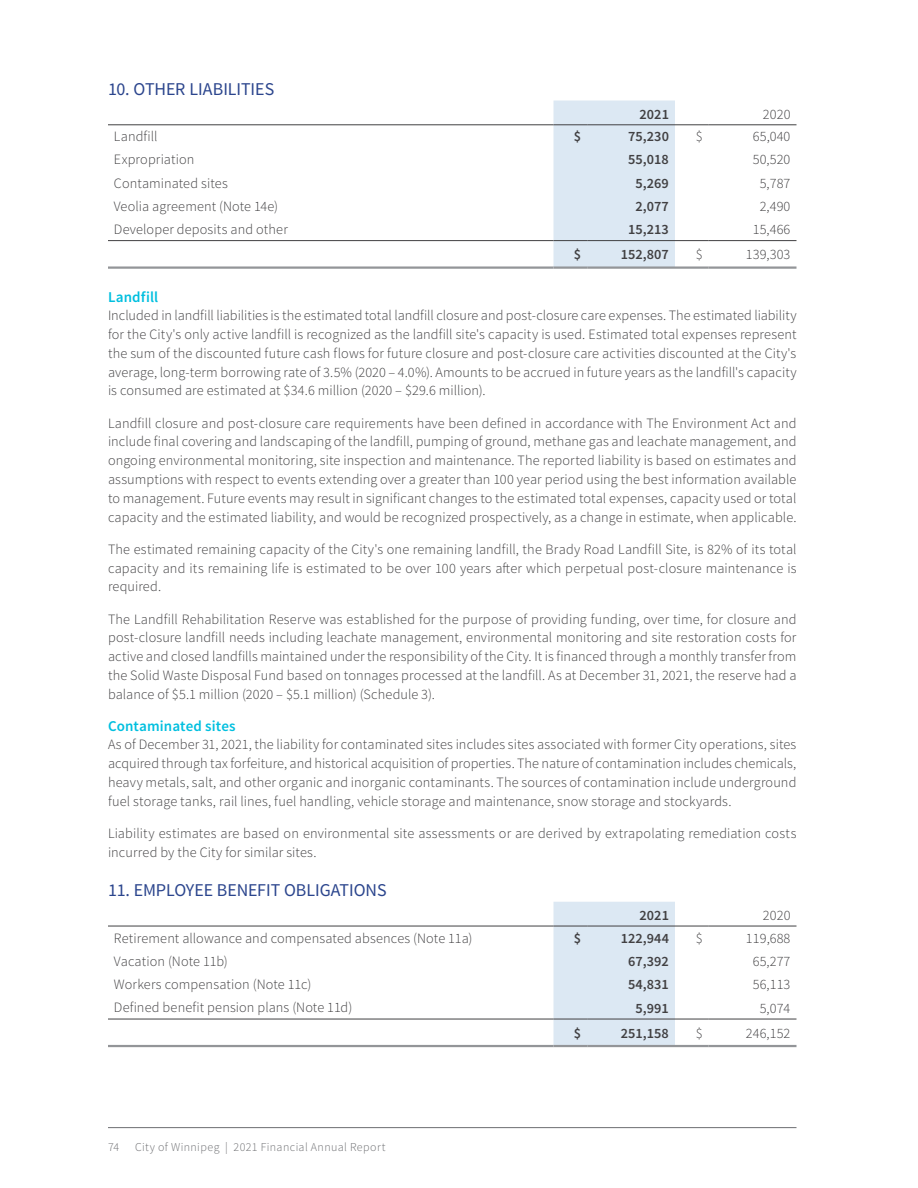
<style>
.page{position:relative;width:918px;height:1188px;background:#fff}
.page>*{position:absolute;margin:0;border:0;box-sizing:border-box;transform-origin:0 0}
.t1{font:18px "Source Sans Pro";letter-spacing:-.005em;color:#2b458d}
.t2{font:600 15px "Source Sans Pro";letter-spacing:.01em;color:#00bfdf}
.t3{font:300 14.25px/18.8px "Source Sans Pro";letter-spacing:.01em;color:#414042;text-align:justify}
.t4{font:600 14.25px "Source Sans Pro";letter-spacing:.005em;color:#414042}
.t5{font:300 12px "Source Sans Pro";letter-spacing:.03em;color:#6d6e71}
</style>
<div class="page">
<hr style="left:108px;top:1127px;width:688px;height:1px;background:#6d6e71">
<div style="left:554px;top:100px;width:121px;height:166px;background:#dce8f3"></div>
<hr style="left:108px;top:240px;width:446px;height:1px;background:#414042">
<hr style="left:554px;top:240px;width:33px;height:1px;background:#414042">
<hr style="left:587px;top:240px;width:88px;height:1px;background:#414042">
<hr style="left:675px;top:240px;width:34px;height:1px;background:#414042">
<hr style="left:709px;top:240px;width:87px;height:1px;background:#414042">
<hr style="left:108px;top:266px;width:446px;height:3px;background:#939598">
<hr style="left:554px;top:266px;width:33px;height:3px;background:#939598">
<hr style="left:587px;top:266px;width:88px;height:3px;background:#939598">
<hr style="left:675px;top:266px;width:34px;height:3px;background:#939598">
<hr style="left:709px;top:266px;width:87px;height:3px;background:#939598">
<hr style="left:108px;top:124px;width:446px;height:1px;background:#414042">
<hr style="left:554px;top:124px;width:33px;height:1px;background:#414042">
<hr style="left:587px;top:124px;width:88px;height:1px;background:#414042">
<hr style="left:675px;top:124px;width:34px;height:1px;background:#414042">
<hr style="left:709px;top:124px;width:87px;height:1px;background:#414042">
<div style="left:554px;top:902px;width:121px;height:143px;background:#dce8f3"></div>
<hr style="left:108px;top:1019px;width:446px;height:1px;background:#414042">
<hr style="left:554px;top:1019px;width:33px;height:1px;background:#414042">
<hr style="left:587px;top:1019px;width:88px;height:1px;background:#414042">
<hr style="left:675px;top:1019px;width:34px;height:1px;background:#414042">
<hr style="left:709px;top:1019px;width:87px;height:1px;background:#414042">
<hr style="left:108px;top:1045px;width:446px;height:2px;background:#939598">
<hr style="left:554px;top:1045px;width:33px;height:2px;background:#939598">
<hr style="left:587px;top:1045px;width:88px;height:2px;background:#939598">
<hr style="left:675px;top:1045px;width:34px;height:2px;background:#939598">
<hr style="left:709px;top:1045px;width:87px;height:2px;background:#939598">
<hr style="left:108px;top:926px;width:446px;height:1px;background:#414042">
<hr style="left:554px;top:926px;width:33px;height:1px;background:#414042">
<hr style="left:587px;top:926px;width:88px;height:1px;background:#414042">
<hr style="left:675px;top:926px;width:34px;height:1px;background:#414042">
<hr style="left:709px;top:926px;width:87px;height:1px;background:#414042">
<p class="t1" style="left:108px;top:77px;width:168px">10. OTHER LIABILITIES</p>
<p class="t4" style="left:640px;top:105px;width:31px">2021</p>
<p class="t3" style="left:763px;top:105px;width:29px">2020</p>
<p class="t3" style="left:114px;top:127px;width:45px">Landfill</p>
<p class="t4" style="left:574px;top:128px;width:9px">$</p>
<p class="t4" style="left:628px;top:128px;width:42px">75,230</p>
<p class="t3" style="left:696px;top:127px;width:8px">$</p>
<p class="t3" style="left:753px;top:127px;width:39px">65,040</p>
<p class="t3" style="left:114px;top:150px;width:82px">Expropriation</p>
<p class="t4" style="left:628px;top:151px;width:42px">55,018</p>
<p class="t3" style="left:753px;top:150px;width:39px">50,520</p>
<p class="t3" style="left:114px;top:174px;width:115px">Contaminated sites</p>
<p class="t4" style="left:636px;top:174px;width:35px">5,269</p>
<p class="t3" style="left:760px;top:174px;width:32px">5,787</p>
<p class="t3" style="left:114px;top:197px;width:166px">Veolia agreement (Note 14e)</p>
<p class="t4" style="left:635px;top:197px;width:35px">2,077</p>
<p class="t3" style="left:760px;top:197px;width:32px">2,490</p>
<p class="t3" style="left:114px;top:220px;width:175px">Developer deposits and other</p>
<p class="t4" style="left:628px;top:221px;width:42px">15,213</p>
<p class="t3" style="left:753px;top:220px;width:39px">15,466</p>
<p class="t4" style="left:574px;top:246px;width:9px">$</p>
<p class="t4" style="left:621px;top:246px;width:50px">152,807</p>
<p class="t3" style="left:696px;top:245px;width:8px">$</p>
<p class="t3" style="left:746px;top:245px;width:46px">139,303</p>
<p class="t2" style="left:108px;top:287px;width:52px">Landfill</p>
<p class="t3" style="left:108px;top:306px;width:690px">Included in landfill liabilities is the estimated total landfill closure and post-closure care expenses. The estimated liability for the City's only active landfill is recognized as the landfill site's capacity is used. Estimated total expenses represent the sum of the discounted future cash flows for future closure and post-closure care activities discounted at the City's average, long-term borrowing rate of 3.5% (2020 – 4.0%). Amounts to be accrued in future years as the landfill's capacity is consumed are estimated at $34.6 million (2020 – $29.6 million).</p>
<p class="t3" style="left:108px;top:414px;width:690px">Landfill closure and post-closure care requirements have been defined in accordance with The Environment Act and include final covering and landscaping of the landfill, pumping of ground, methane gas and leachate management, and ongoing environmental monitoring, site inspection and maintenance. The reported liability is based on estimates and assumptions with respect to events extending over a greater than 100 year period using the best information available to management. Future events may result in significant changes to the estimated total expenses, capacity used or total capacity and the estimated liability, and would be recognized prospectively, as a change in estimate, when applicable.</p>
<p class="t3" style="left:108px;top:540px;width:690px">The estimated remaining capacity of the City's one remaining landfill, the Brady Road Landfill Site, is 82% of its total capacity and its remaining life is estimated to be over 100 years after which perpetual post-closure maintenance is required.</p>
<p class="t3" style="left:108px;top:609px;width:690px">The Landfill Rehabilitation Reserve was established for the purpose of providing funding, over time, for closure and post-closure landfill needs including leachate management, environmental monitoring and site restoration costs for active and closed landfills maintained under the responsibility of the City. It is financed through a monthly transfer from the Solid Waste Disposal Fund based on tonnages processed at the landfill. As at December 31, 2021, the reserve had a balance of $5.1 million (2020 – $5.1 million) (Schedule 3).</p>
<p class="t2" style="left:108px;top:716px;width:129px">Contaminated sites</p>
<p class="t3" style="left:108px;top:735px;width:690px">As of December 31, 2021, the liability for contaminated sites includes sites associated with former City operations, sites acquired through tax forfeiture, and historical acquisition of properties. The nature of contamination includes chemicals, heavy metals, salt, and other organic and inorganic contaminants. The sources of contamination include underground fuel storage tanks, rail lines, fuel handling, vehicle storage and maintenance, snow storage and stockyards.</p>
<p class="t3" style="left:108px;top:824px;width:690px">Liability estimates are based on environmental site assessments or are derived by extrapolating remediation costs incurred by the City for similar sites.</p>
<p class="t1" style="left:108px;top:879px;width:280px">11. EMPLOYEE BENEFIT OBLIGATIONS</p>
<p class="t4" style="left:640px;top:906px;width:31px">2021</p>
<p class="t3" style="left:763px;top:906px;width:29px">2020</p>
<p class="t3" style="left:114px;top:929px;width:360px">Retirement allowance and compensated absences (Note 11a)</p>
<p class="t4" style="left:574px;top:929px;width:9px">$</p>
<p class="t4" style="left:621px;top:929px;width:50px">122,944</p>
<p class="t3" style="left:696px;top:929px;width:8px">$</p>
<p class="t3" style="left:746px;top:929px;width:46px">119,688</p>
<p class="t3" style="left:114px;top:952px;width:115px">Vacation (Note 11b)</p>
<p class="t4" style="left:628px;top:952px;width:42px">67,392</p>
<p class="t3" style="left:753px;top:952px;width:39px">65,277</p>
<p class="t3" style="left:114px;top:975px;width:199px">Workers compensation (Note 11c)</p>
<p class="t4" style="left:628px;top:976px;width:42px">54,831</p>
<p class="t3" style="left:753px;top:975px;width:39px">56,113</p>
<p class="t3" style="left:114px;top:998px;width:240px">Defined benefit pension plans (Note 11d)</p>
<p class="t4" style="left:635px;top:999px;width:35px">5,991</p>
<p class="t3" style="left:760px;top:999px;width:32px">5,074</p>
<p class="t4" style="left:574px;top:1024px;width:9px">$</p>
<p class="t4" style="left:621px;top:1024px;width:50px">251,158</p>
<p class="t3" style="left:696px;top:1024px;width:8px">$</p>
<p class="t3" style="left:746px;top:1024px;width:46px">246,152</p>
<p class="t5" style="left:108px;top:1140px;width:13px">74</p>
<p class="t5" style="left:135px;top:1140px;width:252px">City of Winnipeg | 2021 Financial Annual Report</p>
</div>
